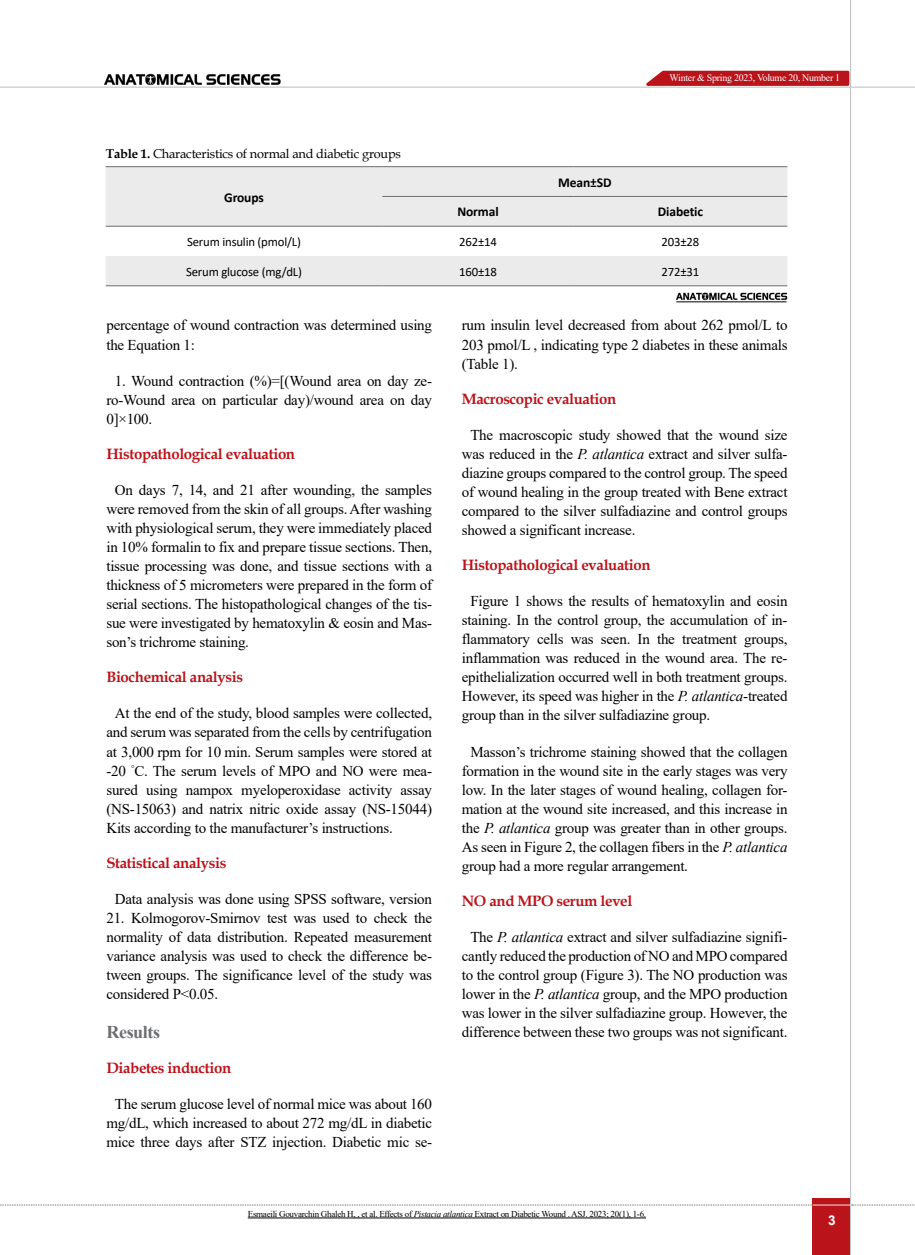
<style>
.page{position:relative;width:915px;height:1255px;background:#fff}
.page>*{position:absolute;margin:0;border:0;box-sizing:border-box;transform-origin:0 0}
.t1{font:700 18px "Times New Roman";letter-spacing:-.02em;color:#6d6e71}
.t2{font:15px/19px "Times New Roman";letter-spacing:-.015em;color:#000;text-align:justify}
.t3{font:700 15px "Book Antiqua";letter-spacing:-.025em;color:#ba131a}
.t4{font:700 13.5px "Calibri";letter-spacing:-.01em;color:#000}
.t5{font:700 13.5px "Arial";color:#fff}
.t6{font:12.75px "Calibri";letter-spacing:-.015em;color:#000}
.t7{font:12.75px "Book Antiqua";letter-spacing:-.015em;color:#000}
.t8{font:10.05px "Times New Roman";letter-spacing:-.025em;color:#fff}
.t9{font:9px "Times New Roman";letter-spacing:-.03em;color:#000}
.s1{font-weight:700}
.s2{font-style:italic}
</style>
<div class="page">
<div style="left:812px;top:1198px;width:38px;height:56px;background:#ba131a"></div>
<hr style="left:849px;top:0;width:1px;height:1254px;background:#c2c4c6">
<hr style="left:0;top:87px;width:914px;height:1px;background:#c2c4c6">
<hr style="left:812px;top:1204px;width:38px;height:1px;background:#ebebec">
<svg style="left:0;top:1204px;width:812px;height:1px"></svg>
<svg style="left:851px;top:1204px;width:64px;height:1px"></svg>
<svg style="left:638px;top:69px;width:212px;height:18px;background:#c7454b"></svg>
<img style="left:99px;top:73px;width:189px;height:15px">
<svg style="left:106px;top:167px;width:681px;height:118px;fill:#ebebec"></svg>
<hr style="left:573px;top:166px;width:214px;height:1px;background:#6d6e71">
<hr style="left:382px;top:166px;width:191px;height:1px;background:#6d6e71">
<hr style="left:106px;top:166px;width:276px;height:1px;background:#6d6e71">
<hr style="left:573px;top:196px;width:214px;height:1px;background:#6d6e71">
<hr style="left:382px;top:196px;width:191px;height:1px;background:#6d6e71">
<hr style="left:573px;top:226px;width:214px;height:1px;background:#6d6e71">
<hr style="left:382px;top:226px;width:191px;height:1px;background:#6d6e71">
<hr style="left:106px;top:226px;width:276px;height:1px;background:#6d6e71">
<hr style="left:573px;top:285px;width:214px;height:1px;background:#6d6e71">
<hr style="left:382px;top:285px;width:191px;height:1px;background:#6d6e71">
<hr style="left:106px;top:285px;width:276px;height:1px;background:#6d6e71">
<img style="left:676px;top:292px;width:111px;height:9px">
<hr style="left:676px;top:301px;width:110px;height:1px;background:#000">
<hr style="left:248px;top:1217px;width:398px;height:1px;background:#000">
<p class="t7" style="left:106px;top:145px;width:296px"><span class="s1">Table 1.</span> Characteristics of normal and diabetic groups</p>
<p class="t4" style="left:224px;top:187px;width:41px">Groups</p>
<p class="t4" style="left:558px;top:173px;width:55px">Mean±SD</p>
<p class="t8" style="left:669px;top:70px;width:172px">Winter &amp; Spring 2023, Volume 20, Number 1</p>
<p class="t4" style="left:457px;top:202px;width:43px">Normal</p>
<p class="t4" style="left:657px;top:202px;width:47px">Diabetic</p>
<p class="t6" style="left:187px;top:233px;width:115px">Serum insulin (pmol/L)</p>
<p class="t6" style="left:459px;top:233px;width:39px">262±14</p>
<p class="t6" style="left:661px;top:233px;width:39px">203±28</p>
<p class="t6" style="left:186px;top:262px;width:117px">Serum glucose (mg/dL)</p>
<p class="t6" style="left:459px;top:262px;width:39px">160±18</p>
<p class="t6" style="left:661px;top:262px;width:39px">272±31</p>
<p class="t2" style="left:106px;top:315px;width:327px">percentage of wound contraction was determined using the Equation 1:</p>
<p class="t2" style="left:106px;top:370px;width:327px;text-indent:9px">1. Wound contraction (%)=[(Wound area on day ze&shy;ro-Wound area on particular day)/wound area on day 0]×100.</p>
<p class="t3" style="left:106px;top:443px;width:190px">Histopathological evaluation</p>
<p class="t2" style="left:106px;top:480px;width:327px;text-indent:9px">On days 7, 14, and 21 after wounding, the samples were removed from the skin of all groups. After washing with physiological serum, they were immediately placed in 10% formalin to fix and prepare tissue sections. Then, tissue processing was done, and tissue sections with a thickness of 5 micrometers were prepared in the form of serial sections. The histopathological changes of the tis&shy;sue were investigated by hematoxylin &amp; eosin and Mas&shy;son’s trichrome staining.</p>
<p class="t3" style="left:106px;top:667px;width:138px">Biochemical analysis</p>
<p class="t2" style="left:106px;top:703px;width:327px;text-indent:9px">At the end of the study, blood samples were collected, and serum was separated from the cells by centrifugation at 3,000 rpm for 10 min. Serum samples were stored at -20 <sup>°</sup>C. The serum levels of MPO and NO were mea&shy;sured using nampox myeloperoxidase activity assay (NS-15063) and natrix nitric oxide assay (NS-15044)<br>Kits according to the manufacturer’s instructions.</p>
<p class="t3" style="left:106px;top:852px;width:121px">Statistical analysis</p>
<p class="t2" style="left:115px;top:888px;width:318px">Data analysis was done using SPSS software, version</p>
<p class="t2" style="left:106px;top:907px;width:327px">21. Kolmogorov-Smirnov test was used to check the normality of data distribution. Repeated measurement variance analysis was used to check the difference be&shy;tween groups. The significance level of the study was considered P&lt;0.05.</p>
<p class="t1" style="left:106px;top:1018px;width:55px">Results</p>
<p class="t3" style="left:106px;top:1057px;width:126px">Diabetes induction</p>
<p class="t2" style="left:106px;top:1093px;width:327px;text-align:center">The serum glucose level of normal mice was about 160 mg/dL, which increased to about 272 mg/dL in diabetic mice three days after STZ injection. Diabetic mic se-</p>
<p class="t2" style="left:461px;top:315px;width:327px">rum insulin level decreased from about 262 pmol/L to 203 pmol/L , indicating type 2 diabetes in these animals (Table 1).</p>
<p class="t3" style="left:461px;top:388px;width:156px">Macroscopic evaluation</p>
<p class="t2" style="left:461px;top:424px;width:327px;text-indent:9px">The macroscopic study showed that the wound size was reduced in the <span class="s2">P. atlantica</span> extract and silver sulfa&shy;diazine groups compared to the control group. The speed of wound healing in the group treated with Bene extract compared to the silver sulfadiazine and control groups showed a significant increase.</p>
<p class="t3" style="left:461px;top:554px;width:190px">Histopathological evaluation</p>
<p class="t2" style="left:461px;top:591px;width:327px;text-indent:9px">Figure 1 shows the results of hematoxylin and eosin staining. In the control group, the accumulation of in&shy;flammatory cells was seen. In the treatment groups, inflammation was reduced in the wound area. The re&shy;epithelialization occurred well in both treatment groups.<br>However, its speed was higher in the <span class="s2">P. atlantica</span>-treated group than in the silver sulfadiazine group.</p>
<p class="t2" style="left:461px;top:741px;width:327px;text-indent:9px">Masson’s trichrome staining showed that the collagen formation in the wound site in the early stages was very low. In the later stages of wound healing, collagen for&shy;mation at the wound site increased, and this increase in the <span class="s2">P. atlantica</span> group was greater than in other groups.<br>As seen in Figure 2, the collagen fibers in the <span class="s2">P. atlantica </span>group had a more regular arrangement.</p>
<p class="t3" style="left:461px;top:890px;width:172px">NO and MPO serum level</p>
<p class="t2" style="left:461px;top:926px;width:327px;text-align:center">The <span class="s2">P. atlantica</span> extract and silver sulfadiazine signifi&shy;cantly reduced the production of NO and MPO compared to the control group (Figure 3). The NO production was lower in the <span class="s2">P. atlantica</span> group, and the MPO production was lower in the silver sulfadiazine group. However, the difference between these two groups was not significant.</p>
<p class="t9" style="left:248px;top:1207px;width:400px">Esmaeili Gouvarchin Ghaleh H, , et al. Effects of <span class="s2">Pistacia atlantica</span> Extract on Diabetic Wound . ASJ. 2023; 20(1), 1-6.</p>
<p class="t5" style="left:827px;top:1210px;width:9px">3</p>
</div>
